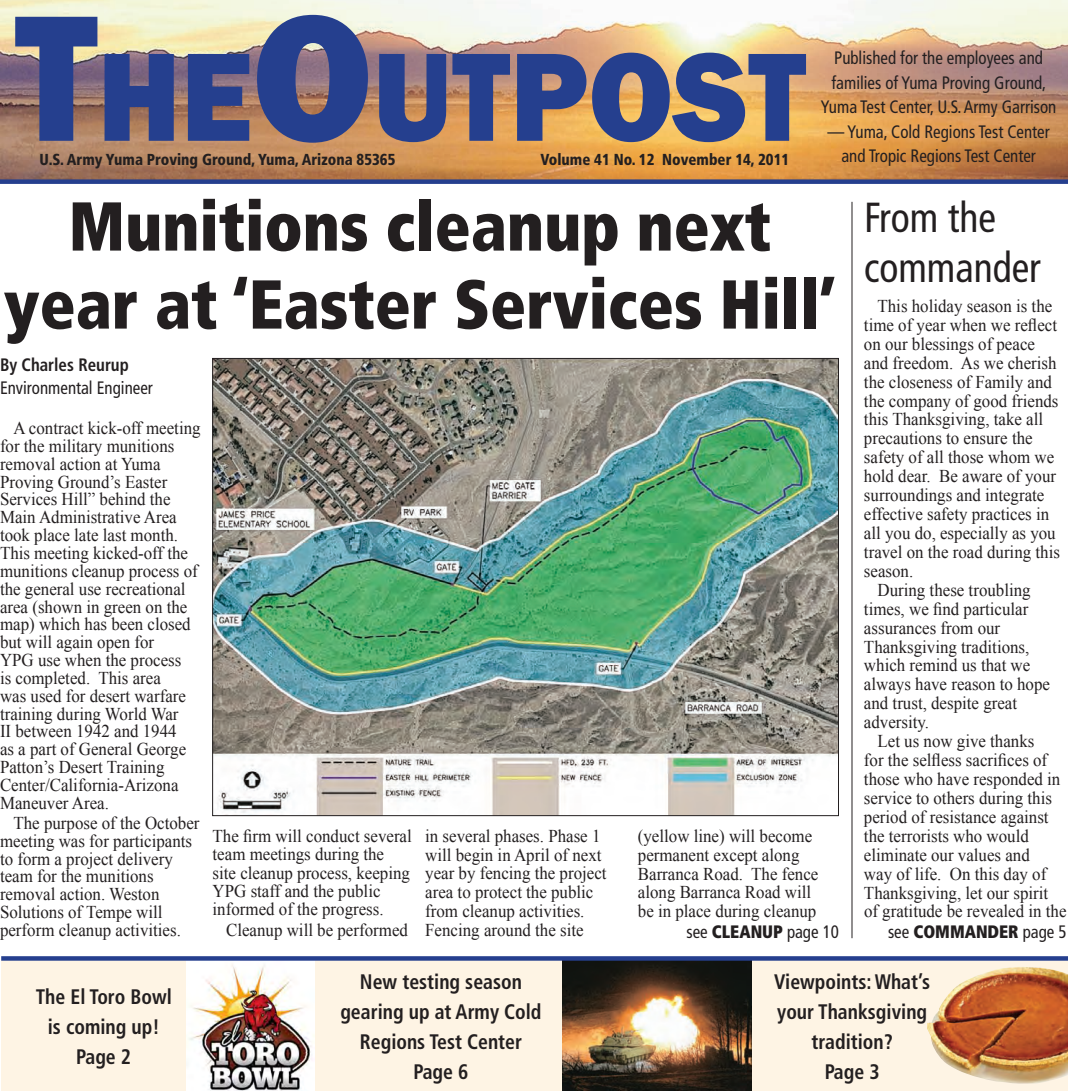
<style>
.page{position:relative;width:1068px;height:1091px;background:#fff}
.page>*{position:absolute;margin:0;border:0;box-sizing:border-box;transform-origin:0 0}
.t1{font:800 130.2px "Franklin Gothic";color:#253f8e;scale:.94 1}
.HD_Frutiger_87{font:900 condensed 69px/78px "Frutiger";color:#231f20;text-align:center;scale:.94 1}
.HD_Frutiger_87-2{font:condensed 42px "Frutiger";color:#231f20;scale:.94 1}
.t2{font:700 condensed 21px/30px "Frutiger";color:#231f20;text-align:center;scale:.94 1}
.TX_Body{font:18px/18.9px "Times New Roman";color:#231f20;scale:.94 1}
.TX_Byline{font:condensed 18px/24.5px "Frutiger";color:#231f20;text-align:center;scale:.94 1}
.t3{font:900 condensed 18px "Frutiger";color:#231f20;scale:.94 1}
.TX_Byline-2{font:700 condensed 18px "Frutiger";color:#231f20;scale:.94 1}
.t4{font:900 condensed 15.9px "Frutiger";color:#231f20;scale:.94 1}
.s1{font-size:186px}
.s2{font-weight:900}
.s3{font-weight:400}
</style>
<div class="page">
<img style="left:0;top:0;width:1068px;height:179px">
<div style="left:0;top:179px;width:1068px;height:5px;background:#253f8e"></div>
<div style="left:1px;top:960px;width:1067px;height:130px;background:#fef4e4"></div>
<img style="left:214px;top:360px;width:623px;height:454px">
<hr style="left:852px;top:202px;width:1px;height:736px;background:#231f20">
<img style="left:186px;top:960px;width:128px;height:130px">
<img style="left:562px;top:960px;width:189px;height:130px">
<svg style="left:1px;top:956px;width:1067px;height:4px;background:#2f4893"></svg>
<img style="left:927px;top:967px;width:141px;height:116px">
<p class="t1" style="left:15px;top:13px;width:843px"><span class="s1">T</span>HE<span class="s1">O</span>UTPOST</p>
<p class="TX_Byline" style="left:821px;top:46px;width:252px">Published for the employees and families of Yuma Proving Ground,<br>Yuma Test Center, U.S. Army Garrison</p>
<p class="TX_Byline" style="left:828px;top:119px;width:238px">— Yuma, Cold Regions Test Center</p>
<p class="t4" style="left:40px;top:150px;width:380px">U.S. Army Yuma Proving Ground, Yuma, Arizona 85365</p>
<p class="t4" style="left:541px;top:150px;width:266px">Volume 41 No. 12 November 14, 2011</p>
<p class="TX_Byline" style="left:841px;top:144px;width:208px">and Tropic Regions Test Center</p>
<p class="HD_Frutiger_87" style="left:4px;top:187px;width:887px">Munitions cleanup next year at ‘Easter Services Hill’</p>
<p class="HD_Frutiger_87-2" style="left:864px;top:193px;width:142px">From the</p>
<p class="HD_Frutiger_87-2" style="left:864px;top:243px;width:190px">commander</p>
<p class="TX_Body" style="left:864px;top:296px;width:210px;text-indent:14px">This holiday season is the time of year when we reflect on our blessings of peace and freedom. As we cherish the closeness of Family and the company of good friends this Thanksgiving, take all precautions to ensure the safety of all those whom we hold dear. Be aware of your surroundings and integrate effective safety practices in all you do, especially as you travel on the road during this season.</p>
<p class="TX_Body" style="left:864px;top:580px;width:199px;text-indent:14px">During these troubling times, we find particular assurances from our<br>Thanksgiving traditions, which remind us that we always have reason to hope and trust, despite great adversity.</p>
<p class="TX_Body" style="left:864px;top:731px;width:217px;text-indent:14px">Let us now give thanks<br>for the selfless sacrifices of those who have responded in service to others during this period of resistance against the terrorists who would eliminate our values and<br>way of life. On this day of<br>Thanksgiving, let our spirit of gratitude be revealed in the</p>
<p class="TX_Byline-2" style="left:0;top:354px;width:139px">By Charles Reurup</p>
<p class="TX_Byline" style="left:0;top:376px;width:164px">Environmental Engineer</p>
<p class="TX_Body" style="left:0;top:419px;width:215px;line-height:17.9px;text-indent:14px">A contract kick-off meeting for the military munitions removal action at Yuma<br>Proving Ground’s Easter<br>Services Hill” behind the<br>Main Administrative Area took place late last month.<br>This meeting kicked-off the munitions cleanup process of the general use recreational area (shown in green on the map) which has been closed but will again open for<br>YPG use when the process<br>is completed. This area<br>was used for desert warfare training during World War<br>II between 1942 and 1944<br>as a part of General George<br>Patton’s Desert Training<br>Center/California-Arizona<br>Maneuver Area.</p>
<p class="TX_Body" style="left:0;top:813px;width:214px;line-height:17.9px;text-indent:14px">The purpose of the October meeting was for participants to form a project delivery team for the munitions removal action. Weston<br>Solutions of Tempe will perform cleanup activities.</p>
<p class="TX_Body" style="left:425px;top:826px;width:194px">in several phases. Phase 1 will begin in April of next year by fencing the project area to protect the public from cleanup activities.<br>Fencing around the site</p>
<p class="TX_Body" style="left:638px;top:826px;width:194px">(yellow line) will become permanent except along<br>Barranca Road. The fence along Barranca Road will be in place during cleanup</p>
<p class="TX_Body" style="left:213px;top:826px;width:213px;line-height:18.5px">The firm will conduct several team meetings during the site cleanup process, keeping<br>YPG staff and the public informed of the progress.</p>
<p class="TX_Body" style="left:226px;top:920px;width:195px">Cleanup will be performed</p>
<p class="TX_Byline" style="left:686px;top:920px;width:164px">see <span class="s2">CLEANUP</span> page 10</p>
<p class="t3" style="left:888px;top:921px;width:191px"><span class="s3">see</span> COMMANDER <span class="s3">page 5</span></p>
<p class="t2" style="left:36px;top:981px;width:146px">The El Toro Bowl is coming up!</p>
<p class="t2" style="left:76px;top:1041px;width:60px">Page 2</p>
<p class="t2" style="left:360px;top:966px;width:174px">New testing season</p>
<p class="t2" style="left:340px;top:996px;width:216px">gearing up at Army Cold<br>Regions Test Center</p>
<p class="t2" style="left:414px;top:1056px;width:60px">Page 6</p>
<p class="t2" style="left:774px;top:966px;width:167px">Viewpoints: What’s your Thanksgiving tradition?</p>
<p class="t2" style="left:825px;top:1056px;width:60px">Page 3</p>
</div>
